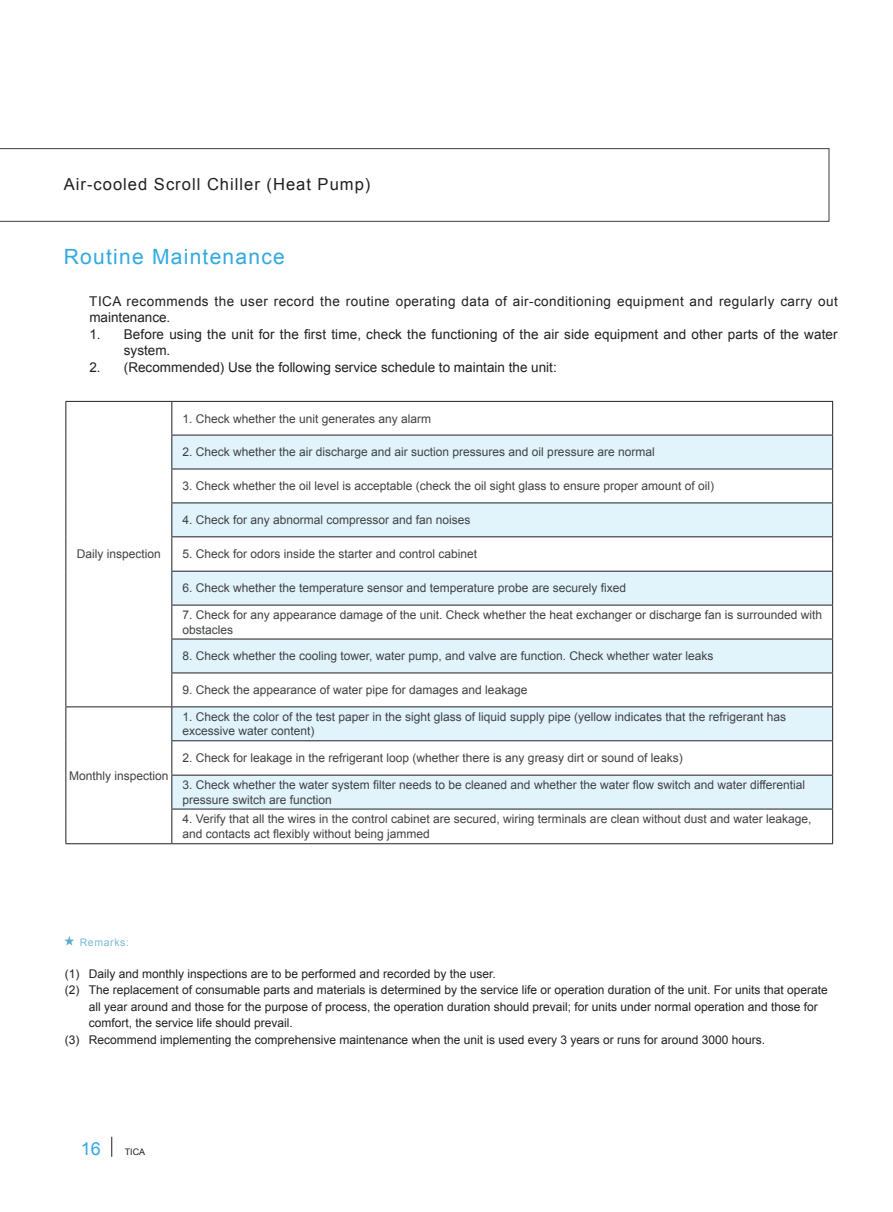
<style>
.page{position:relative;width:893px;height:1212px;background:#fff}
.page>*{position:absolute;margin:0;border:0;box-sizing:border-box;transform-origin:0 0}
.t1{font:21px "Arial";letter-spacing:.06em;color:#31a9e0}
.t2{font:18px "Arial";color:#31a9e0}
.t3{font:16.65px "Arial";letter-spacing:.06em;color:#231f20}
.t4{font:13.5px/16.5px "Arial";letter-spacing:.01em;color:#231f20}
.t5{font:13.5px/16.5px "Arial";letter-spacing:.035em;color:#231f20}
.t6{font:12px/14.4px "Arial";color:#404144}
.t7{font:12px "Arial";color:#231f20}
.t8{font:10.5px "Arial";letter-spacing:.06em;color:#7abad6}
.t9{font:9px "Arial";color:#231f20}
</style>
<div class="page">
<svg style="left:111px;top:1137px;width:1px;height:20px"></svg>
<svg style="left:64px;top:936px;width:10px;height:10px"></svg>
<svg style="left:172px;top:436px;width:660px;height:373px;fill:#e1f4fc"></svg>
<hr style="left:65px;top:843px;width:107px;height:1px;background:#231f20">
<hr style="left:65px;top:402px;width:1px;height:33px;background:#231f20">
<hr style="left:65px;top:435px;width:1px;height:34px;background:#231f20">
<hr style="left:65px;top:469px;width:1px;height:34px;background:#231f20">
<hr style="left:65px;top:503px;width:1px;height:34px;background:#231f20">
<hr style="left:65px;top:537px;width:1px;height:34px;background:#231f20">
<hr style="left:65px;top:571px;width:1px;height:34px;background:#231f20">
<hr style="left:65px;top:605px;width:1px;height:34px;background:#231f20">
<hr style="left:65px;top:639px;width:1px;height:34px;background:#231f20">
<hr style="left:65px;top:673px;width:1px;height:33px;background:#231f20">
<hr style="left:65px;top:401px;width:107px;height:1px;background:#231f20">
<hr style="left:171px;top:402px;width:1px;height:33px;background:#231f20">
<hr style="left:832px;top:402px;width:1px;height:33px;background:#231f20">
<hr style="left:172px;top:401px;width:661px;height:1px;background:#231f20">
<hr style="left:171px;top:435px;width:1px;height:34px;background:#231f20">
<hr style="left:832px;top:435px;width:1px;height:34px;background:#231f20">
<hr style="left:171px;top:435px;width:662px;height:1px;background:#231f20">
<hr style="left:171px;top:469px;width:1px;height:33px;background:#231f20">
<hr style="left:832px;top:469px;width:1px;height:33px;background:#231f20">
<hr style="left:171px;top:469px;width:662px;height:1px;background:#231f20">
<hr style="left:171px;top:503px;width:1px;height:33px;background:#231f20">
<hr style="left:832px;top:503px;width:1px;height:33px;background:#231f20">
<hr style="left:171px;top:502px;width:662px;height:1px;background:#231f20">
<hr style="left:171px;top:537px;width:1px;height:34px;background:#231f20">
<hr style="left:832px;top:537px;width:1px;height:34px;background:#231f20">
<hr style="left:171px;top:536px;width:662px;height:1px;background:#231f20">
<hr style="left:171px;top:571px;width:1px;height:34px;background:#231f20">
<hr style="left:832px;top:571px;width:1px;height:34px;background:#231f20">
<hr style="left:171px;top:571px;width:662px;height:1px;background:#231f20">
<hr style="left:171px;top:605px;width:1px;height:34px;background:#231f20">
<hr style="left:832px;top:605px;width:1px;height:34px;background:#231f20">
<hr style="left:171px;top:605px;width:662px;height:1px;background:#231f20">
<hr style="left:171px;top:639px;width:1px;height:33px;background:#231f20">
<hr style="left:832px;top:639px;width:1px;height:33px;background:#231f20">
<hr style="left:171px;top:639px;width:662px;height:1px;background:#231f20">
<hr style="left:171px;top:673px;width:1px;height:33px;background:#231f20">
<hr style="left:832px;top:673px;width:1px;height:33px;background:#231f20">
<hr style="left:171px;top:672px;width:662px;height:1px;background:#231f20">
<hr style="left:65px;top:707px;width:1px;height:34px;background:#231f20">
<hr style="left:65px;top:741px;width:1px;height:34px;background:#231f20">
<hr style="left:65px;top:775px;width:1px;height:34px;background:#231f20">
<hr style="left:65px;top:809px;width:1px;height:34px;background:#231f20">
<hr style="left:65px;top:706px;width:107px;height:1px;background:#231f20">
<hr style="left:171px;top:707px;width:1px;height:33px;background:#231f20">
<hr style="left:832px;top:707px;width:1px;height:33px;background:#231f20">
<hr style="left:172px;top:706px;width:661px;height:1px;background:#231f20">
<hr style="left:171px;top:741px;width:1px;height:34px;background:#231f20">
<hr style="left:832px;top:741px;width:1px;height:34px;background:#231f20">
<hr style="left:171px;top:740px;width:662px;height:1px;background:#231f20">
<hr style="left:171px;top:775px;width:1px;height:34px;background:#231f20">
<hr style="left:832px;top:775px;width:1px;height:34px;background:#231f20">
<hr style="left:171px;top:775px;width:662px;height:1px;background:#231f20">
<hr style="left:171px;top:809px;width:1px;height:34px;background:#231f20">
<hr style="left:832px;top:809px;width:1px;height:34px;background:#231f20">
<hr style="left:171px;top:809px;width:662px;height:1px;background:#231f20">
<hr style="left:172px;top:843px;width:661px;height:1px;background:#231f20">
<svg style="left:0;top:148px;width:829px;height:74px"></svg>
<h3 class="t3" style="left:64px;top:173px;width:308px">Air-cooled Scroll Chiller (Heat Pump)</h3>
<h1 class="t1" style="left:64px;top:243px;width:223px">Routine Maintenance</h1>
<p class="t5" style="left:89px;top:293px;width:750px">TICA recommends the user record the routine operating data of air-conditioning equipment and regularly carry out maintenance.</p>
<p class="t4" style="left:124px;top:326px;width:715px;text-indent:-35px">1. Before using the unit for the first time, check the functioning of the air side equipment and other parts of the water system.</p>
<p class="t4" style="left:89px;top:359px;width:469px">2. (Recommended) Use the following service schedule to maintain the unit:</p>
<p class="t6" style="left:77px;top:547px;width:86px">Daily inspection</p>
<p class="t6" style="left:69px;top:768px;width:101px">Monthly inspection</p>
<p class="t6" style="left:182px;top:411px;width:250px">1. Check whether the unit generates any alarm</p>
<p class="t6" style="left:182px;top:445px;width:474px">2. Check whether the air discharge and air suction pressures and oil pressure are normal</p>
<p class="t6" style="left:182px;top:479px;width:533px">3. Check whether the oil level is acceptable (check the oil sight glass to ensure proper amount of oil)</p>
<p class="t6" style="left:182px;top:513px;width:290px">4. Check for any abnormal compressor and fan noises</p>
<p class="t6" style="left:182px;top:547px;width:296px">5. Check for odors inside the starter and control cabinet</p>
<p class="t6" style="left:182px;top:581px;width:445px">6. Check whether the temperature sensor and temperature probe are securely fixed</p>
<p class="t6" style="left:182px;top:608px;width:641px">7. Check for any appearance damage of the unit. Check whether the heat exchanger or discharge fan is surrounded with obstacles</p>
<p class="t6" style="left:182px;top:649px;width:532px">8. Check whether the cooling tower, water pump, and valve are function. Check whether water leaks</p>
<p class="t6" style="left:182px;top:683px;width:346px">9. Check the appearance of water pipe for damages and leakage</p>
<p class="t6" style="left:182px;top:710px;width:605px">1. Check the color of the test paper in the sight glass of liquid supply pipe (yellow indicates that the refrigerant has excessive water content)</p>
<p class="t6" style="left:182px;top:751px;width:502px">2. Check for leakage in the refrigerant loop (whether there is any greasy dirt or sound of leaks)</p>
<p class="t6" style="left:182px;top:778px;width:624px">3. Check whether the water system filter needs to be cleaned and whether the water flow switch and water differential pressure switch are function</p>
<p class="t6" style="left:182px;top:812px;width:630px">4. Verify that all the wires in the control cabinet are secured, wiring terminals are clean without dust and water leakage, and contacts act flexibly without being jammed</p>
<p class="t8" style="left:80px;top:935px;width:51px">Remarks:</p>
<p class="t7" style="left:65px;top:966px;width:432px">(1) Daily and monthly inspections are to be performed and recorded by the user.</p>
<p class="t7" style="left:65px;top:982px;width:765px">(2) The replacement of consumable parts and materials is determined by the service life or operation duration of the unit. For units that operate</p>
<p class="t7" style="left:89px;top:999px;width:731px">all year around and those for the purpose of process, the operation duration should prevail; for units under normal operation and those for</p>
<p class="t7" style="left:89px;top:1015px;width:206px">comfort, the service life should prevail.</p>
<p class="t7" style="left:65px;top:1032px;width:702px">(3) Recommend implementing the comprehensive maintenance when the unit is used every 3 years or runs for around 3000 hours.</p>
<h2 class="t2" style="left:81px;top:1137px;width:22px">16</h2>
<p class="t9" style="left:125px;top:1146px;width:22px">TICA</p>
</div>
